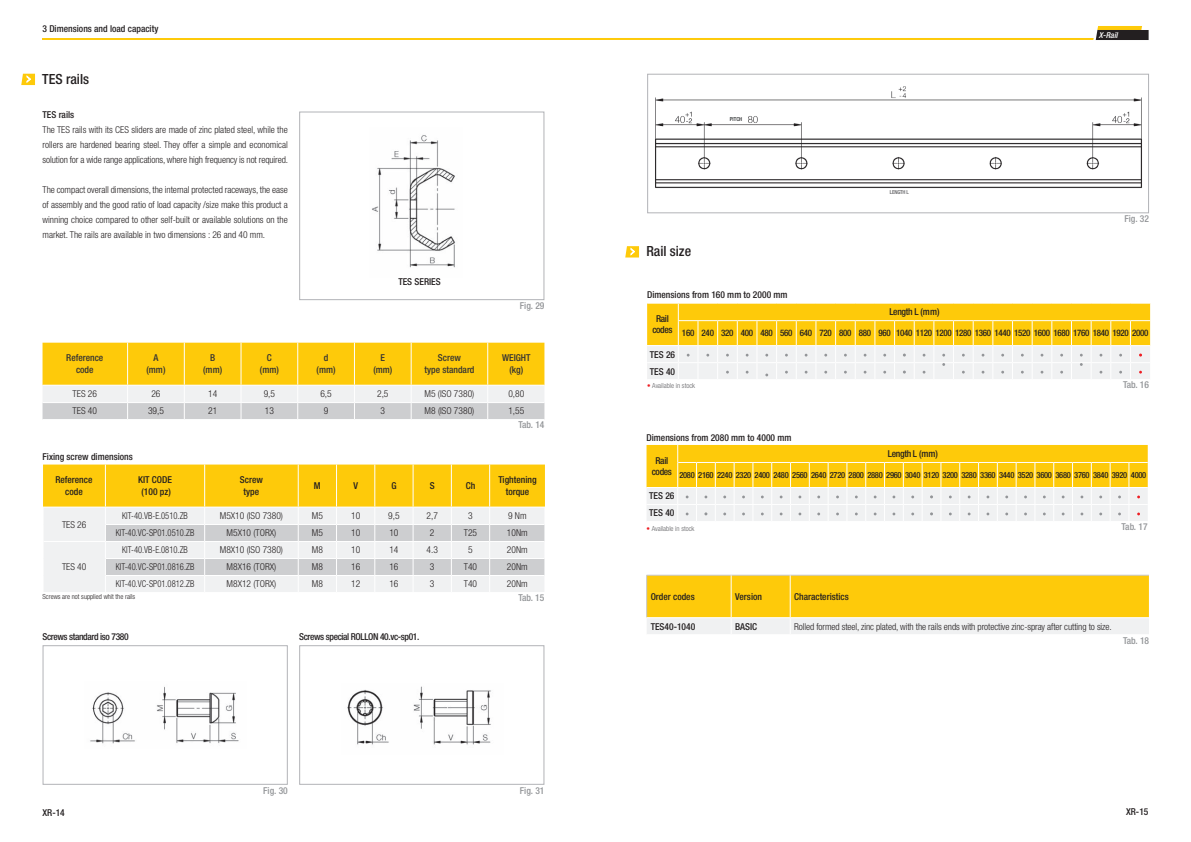
<style>
.page{position:relative;width:1191px;height:842px;background:#fff}
.page>*{position:absolute;margin:0;border:0;box-sizing:border-box;transform-origin:0 0}
.t1{font:500 condensed 14px "Helvetica Neue LT Std";color:#231f20}
.t2{font:300 condensed 9.5px/15px "Helvetica Neue LT Std";color:#231f20;text-align:justify}
.t3{font:500 condensed 9.5px/11.4px "Helvetica Neue LT Std";color:#231f20;text-align:center}
.t4{font:300 condensed 9.5px "Helvetica Neue LT Std";color:#231f20;scale:.9 1}
.t5{font:500 condensed 9.5px/11.4px "Helvetica Neue LT Std";color:#333233;text-align:center}
.t6{font:500 condensed 9.5px "Helvetica Neue LT Std";color:#939598}
.t7{font:500 condensed 9.5px "Helvetica Neue LT Std";letter-spacing:-.04em;color:#231f20}
.t8{font:500 condensed 9.5px/11.4px "Helvetica Neue LT Std";letter-spacing:-.035em;color:#231f20;text-align:center}
.t9{font:500 condensed 9px "Helvetica Neue LT Std";letter-spacing:-.035em;color:#231f20}
.t10{font:500 condensed 8.5px "Helvetica Neue LT Std";letter-spacing:-.035em;color:#231f20}
.t11{font:italic 500 condensed 8.1px "Helvetica Neue LT Std";color:#fff}
.t12{font:300 condensed 7px "Helvetica Neue LT Std";color:#636366}
.t13{font:300 condensed 7px "Helvetica Neue LT Std";color:#231f20}
.t14{font:500 condensed 5.4px "Helvetica Neue LT Std";letter-spacing:-.035em;color:#636366}
.t15{font:500 condensed 5.4px "Helvetica Neue LT Std";color:#26282a}
.s1{color:#ee1d23}
</style>
<div class="page">
<svg style="left:609px;top:26px;width:539px;height:14px"></svg>
<hr style="left:42px;top:38px;width:567px;height:2px;background:#feca0a">
<div style="left:299px;top:111px;width:245px;height:189px;border:1px solid #b2b3b7"></div>
<svg style="left:21px;top:74px;width:14px;height:11px"></svg>
<svg style="left:43px;top:343px;width:501px;height:76px"></svg>
<svg style="left:43px;top:465px;width:502px;height:127px"></svg>
<div style="left:43px;top:645px;width:245px;height:140px;border:1px solid #b2b3b7"></div>
<div style="left:299px;top:645px;width:245px;height:140px;border:1px solid #b2b3b7"></div>
<img style="left:372px;top:135px;width:83px;height:133px">
<img style="left:347px;top:686px;width:144px;height:59px">
<img style="left:90px;top:686px;width:149px;height:58px">
<img style="left:655px;top:86px;width:487px;height:102px">
<div style="left:647px;top:74px;width:502px;height:139px;border:1px solid #b2b3b7"></div>
<svg style="left:647px;top:303px;width:503px;height:76px"></svg>
<svg style="left:625px;top:246px;width:14px;height:11px"></svg>
<svg style="left:646px;top:445px;width:501px;height:76px"></svg>
<svg style="left:646px;top:575px;width:503px;height:59px"></svg>
<p class="t3" style="left:43px;top:23px;width:117px">3 Dimensions and load capacity</p>
<h1 class="t1" style="left:42px;top:71px;width:48px">TES rails</h1>
<p class="t3" style="left:43px;top:109px;width:33px">TES rails</p>
<p class="t2" style="left:43px;top:122px;width:247px">The TES rails with its CES sliders are made of zinc plated steel, while the rollers are hardened bearing steel. They offer a simple and economical solution for a wide range applications, where high frequency is not required.</p>
<p class="t2" style="left:43px;top:182px;width:247px">The compact overall dimensions, the internal protected raceways, the ease of assembly and the good ratio of load capacity /size make this product a winning choice compared to other self-built or available solutions on the market. The rails are available in two dimensions : 26 and 40 mm.</p>
<p class="t3" style="left:398px;top:276px;width:44px">TES SERIES</p>
<p class="t6" style="left:520px;top:300px;width:26px">Fig. 29</p>
<p class="t5" style="left:66px;top:352px;width:39px">Reference code</p>
<p class="t5" style="left:146px;top:352px;width:20px">A (mm)</p>
<p class="t5" style="left:203px;top:352px;width:20px">B (mm)</p>
<p class="t5" style="left:260px;top:352px;width:20px">C (mm)</p>
<p class="t5" style="left:317px;top:352px;width:20px">d (mm)</p>
<p class="t5" style="left:373px;top:352px;width:20px">E (mm)</p>
<p class="t5" style="left:424px;top:352px;width:52px">Screw<br>type standard</p>
<p class="t5" style="left:502px;top:352px;width:30px">WEIGHT (kg)</p>
<p class="t2" style="left:73px;top:386px;width:26px">TES 26</p>
<p class="t2" style="left:151px;top:386px;width:11px">26</p>
<p class="t2" style="left:208px;top:386px;width:11px">14</p>
<p class="t2" style="left:264px;top:386px;width:13px">9,5</p>
<p class="t2" style="left:320px;top:386px;width:13px">6,5</p>
<p class="t2" style="left:377px;top:386px;width:13px">2,5</p>
<p class="t2" style="left:424px;top:386px;width:51px">M5 (ISO 7380)</p>
<p class="t2" style="left:508px;top:386px;width:17px">0,80</p>
<p class="t2" style="left:73px;top:404px;width:26px">TES 40</p>
<p class="t2" style="left:148px;top:404px;width:17px">39,5</p>
<p class="t2" style="left:208px;top:404px;width:11px">21</p>
<p class="t2" style="left:265px;top:404px;width:11px">13</p>
<p class="t2" style="left:324px;top:404px;width:6px">9</p>
<p class="t2" style="left:380px;top:404px;width:6px">3</p>
<p class="t2" style="left:424px;top:404px;width:51px">M8 (ISO 7380)</p>
<p class="t2" style="left:508px;top:404px;width:17px">1,55</p>
<p class="t3" style="left:43px;top:451px;width:92px">Fixing screw dimensions</p>
<p class="t6" style="left:518px;top:419px;width:27px">Tab. 14</p>
<p class="t3" style="left:55px;top:474px;width:39px">Reference code</p>
<p class="t3" style="left:138px;top:474px;width:35px">KIT CODE (100 pz)</p>
<p class="t3" style="left:240px;top:474px;width:24px">Screw type</p>
<p class="t3" style="left:314px;top:480px;width:8px">M</p>
<p class="t3" style="left:353px;top:480px;width:6px">V</p>
<p class="t3" style="left:391px;top:480px;width:7px">G</p>
<p class="t3" style="left:430px;top:480px;width:6px">S</p>
<p class="t3" style="left:466px;top:480px;width:11px">Ch</p>
<p class="t3" style="left:498px;top:474px;width:40px">Tightening torque</p>
<p class="t2" style="left:62px;top:517px;width:26px">TES 26</p>
<p class="t4" style="left:122px;top:510px;width:75px">KIT-40.VB-E.0510.ZB</p>
<p class="t2" style="left:220px;top:508px;width:65px">M5X10 (ISO 7380)</p>
<p class="t2" style="left:312px;top:508px;width:13px">M5</p>
<p class="t2" style="left:351px;top:508px;width:11px">10</p>
<p class="t2" style="left:388px;top:508px;width:13px">9,5</p>
<p class="t2" style="left:426px;top:508px;width:13px">2,7</p>
<p class="t2" style="left:468px;top:508px;width:6px">3</p>
<p class="t2" style="left:508px;top:508px;width:20px">9 Nm</p>
<p class="t4" style="left:116px;top:527px;width:89px">KIT-40.VC-SP01.0510.ZB</p>
<p class="t2" style="left:227px;top:525px;width:51px">M5X10 (TORX)</p>
<p class="t2" style="left:312px;top:525px;width:13px">M5</p>
<p class="t2" style="left:351px;top:525px;width:11px">10</p>
<p class="t2" style="left:389px;top:525px;width:11px">10</p>
<p class="t2" style="left:430px;top:525px;width:6px">2</p>
<p class="t2" style="left:464px;top:525px;width:15px">T25</p>
<p class="t2" style="left:507px;top:525px;width:22px">10Nm</p>
<p class="t2" style="left:62px;top:559px;width:26px">TES 40</p>
<p class="t4" style="left:122px;top:545px;width:75px">KIT-40.VB-E.0810.ZB</p>
<p class="t2" style="left:220px;top:542px;width:65px">M8X10 (ISO 7380)</p>
<p class="t2" style="left:312px;top:542px;width:13px">M8</p>
<p class="t2" style="left:351px;top:542px;width:11px">10</p>
<p class="t2" style="left:389px;top:542px;width:11px">14</p>
<p class="t2" style="left:426px;top:542px;width:13px">4.3</p>
<p class="t2" style="left:468px;top:542px;width:6px">5</p>
<p class="t2" style="left:507px;top:542px;width:22px">20Nm</p>
<p class="t4" style="left:116px;top:562px;width:89px">KIT-40.VC-SP01.0816.ZB</p>
<p class="t2" style="left:227px;top:559px;width:51px">M8X16 (TORX)</p>
<p class="t2" style="left:312px;top:559px;width:13px">M8</p>
<p class="t2" style="left:351px;top:559px;width:11px">16</p>
<p class="t2" style="left:389px;top:559px;width:11px">16</p>
<p class="t2" style="left:430px;top:559px;width:6px">3</p>
<p class="t2" style="left:464px;top:559px;width:15px">T40</p>
<p class="t2" style="left:507px;top:559px;width:22px">20Nm</p>
<p class="t4" style="left:116px;top:579px;width:89px">KIT-40.VC-SP01.0812.ZB</p>
<p class="t2" style="left:227px;top:576px;width:51px">M8X12 (TORX)</p>
<p class="t2" style="left:312px;top:576px;width:13px">M8</p>
<p class="t2" style="left:351px;top:576px;width:11px">12</p>
<p class="t2" style="left:389px;top:576px;width:11px">16</p>
<p class="t2" style="left:430px;top:576px;width:6px">3</p>
<p class="t2" style="left:464px;top:576px;width:15px">T40</p>
<p class="t2" style="left:507px;top:576px;width:22px">20Nm</p>
<p class="t13" style="left:43px;top:592px;width:94px">Screws are not supplied whit the rails</p>
<p class="t7" style="left:43px;top:631px;width:88px">Screws standard iso 7380</p>
<p class="t7" style="left:299px;top:631px;width:122px">Screws special ROLLON 40.vc-sp01.</p>
<p class="t6" style="left:518px;top:592px;width:27px">Tab. 15</p>
<p class="t6" style="left:263px;top:785px;width:26px">Fig. 30</p>
<p class="t6" style="left:520px;top:785px;width:26px">Fig. 31</p>
<p class="t15" style="left:730px;top:116px;width:14px">PITCH</p>
<h1 class="t1" style="left:646px;top:243px;width:46px">Rail size</h1>
<p class="t3" style="left:647px;top:289px;width:142px">Dimensions from 160 mm to 2000 mm</p>
<p class="t14" style="left:889px;top:189px;width:21px">LENGTH L</p>
<p class="t11" style="left:1098px;top:30px;width:21px">X-Rail</p>
<p class="t6" style="left:1124px;top:213px;width:26px">Fig. 32</p>
<p class="t8" style="left:652px;top:313px;width:22px">Rail codes</p>
<p class="t8" style="left:889px;top:306px;width:52px">Length L (mm)</p>
<p class="t9" style="left:682px;top:328px;width:468px">160 240 320 400 480 560 640 720 800 880 960 1040 1120 1200 1280 1360 1440 1520 1600 1680 1760 1840 1920 2000</p>
<p class="t3" style="left:650px;top:346px;width:27px;line-height:17px;text-align:left">TES 26<br>TES 40</p>
<p class="t12" style="left:647px;top:382px;width:49px"><span class="s1">•</span> Available in stock</p>
<p class="t3" style="left:646px;top:431px;width:146px">Dimensions from 2080 mm to 4000 mm</p>
<p class="t6" style="left:1123px;top:379px;width:27px">Tab. 16</p>
<p class="t8" style="left:888px;top:448px;width:52px">Length L (mm)</p>
<p class="t10" style="left:679px;top:470px;width:468px">2080 2160 2240 2320 2400 2480 2560 2640 2720 2800 2880 2960 3040 3120 3200 3280 3360 3440 3520 3600 3680 3760 3840 3920 4000</p>
<p class="t8" style="left:651px;top:454px;width:22px">Rail codes</p>
<p class="t3" style="left:649px;top:487px;width:27px;line-height:17px;text-align:left">TES 26<br>TES 40</p>
<p class="t12" style="left:646px;top:524px;width:49px"><span class="s1">•</span> Available in stock</p>
<p class="t6" style="left:1121px;top:521px;width:27px">Tab. 17</p>
<p class="t3" style="left:650px;top:591px;width:46px">Order codes</p>
<p class="t3" style="left:735px;top:591px;width:28px">Version</p>
<p class="t3" style="left:794px;top:591px;width:56px">Characteristics</p>
<p class="t3" style="left:650px;top:620px;width:46px">TES40-1040</p>
<p class="t3" style="left:735px;top:620px;width:24px">BASIC</p>
<p class="t2" style="left:794px;top:619px;width:319px">Rolled formed steel, zinc plated, with the rails ends with protective zinc-spray after cutting to size.</p>
<p class="t6" style="left:1123px;top:634px;width:27px">Tab. 18</p>
<p class="t3" style="left:43px;top:806px;width:24px">XR-14</p>
<p class="t3" style="left:1126px;top:806px;width:24px">XR-15</p>
</div>
